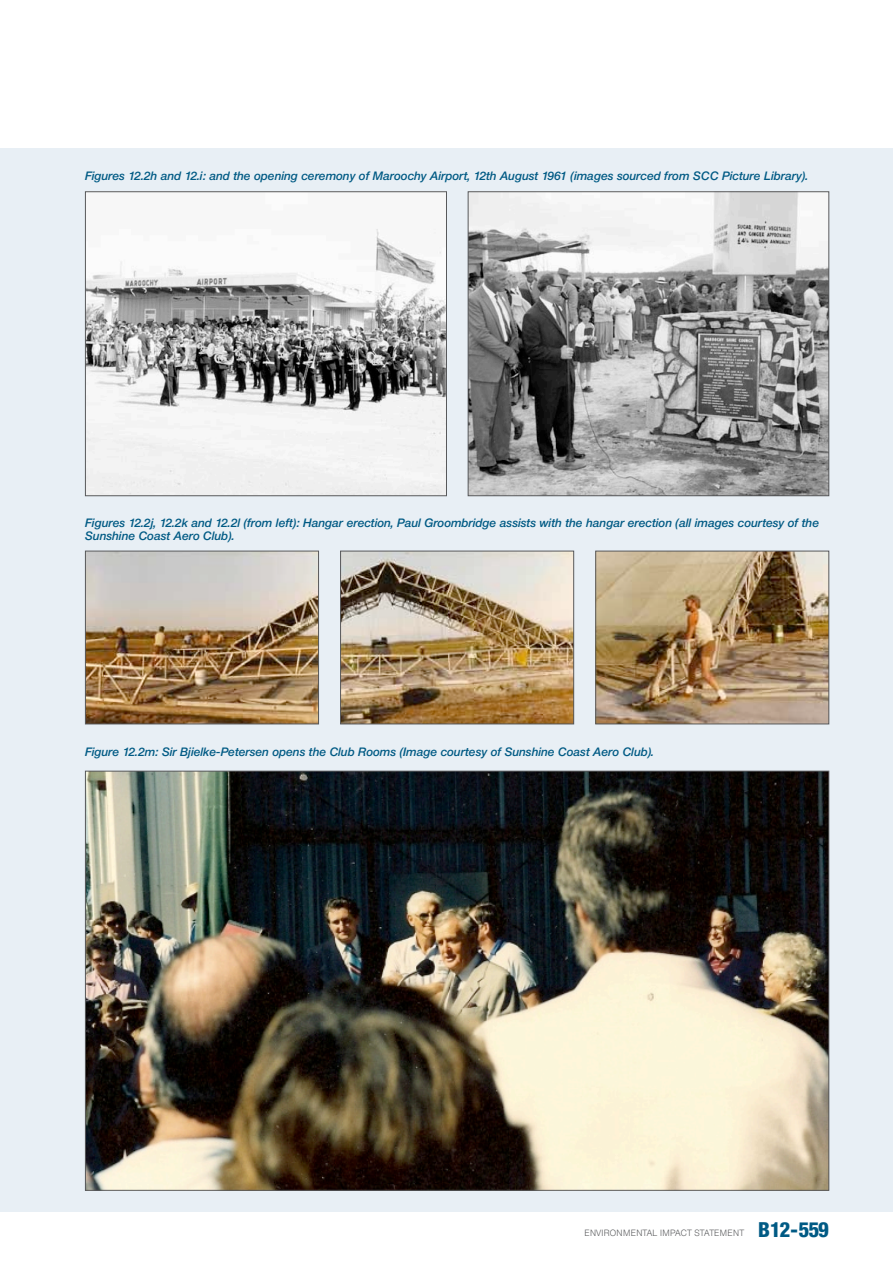
<style>
.page{position:relative;width:893px;height:1263px;background:#fff}
.page>*{position:absolute;margin:0;border:0;box-sizing:border-box;transform-origin:0 0}
.t1{font:800 21px "Neue Helvetica Condensed BQ";letter-spacing:-.05em;color:#005a84}
.t2{font:italic 500 12px/13.5px "Neue Helvetica BQ";color:#005a84}
.t3{font:300 9px "Neue Helvetica BQ";letter-spacing:.01em;color:#58595b;scale:.95 1}
</style>
<div class="page">
<div style="left:0;top:149px;width:893px;height:1063px;background:#e8eff5"></div>
<img style="left:87px;top:193px;width:358px;height:301px">
<div style="left:85px;top:191px;width:362px;height:305px;border:1px solid #58595b"></div>
<img style="left:470px;top:193px;width:357px;height:301px">
<div style="left:468px;top:191px;width:361px;height:305px;border:1px solid #58595b"></div>
<img style="left:87px;top:773px;width:740px;height:416px">
<img style="left:87px;top:553px;width:230px;height:169px">
<div style="left:85px;top:551px;width:234px;height:173px;border:1px solid #58595b"></div>
<img style="left:342px;top:553px;width:230px;height:169px">
<div style="left:340px;top:551px;width:234px;height:173px;border:1px solid #58595b"></div>
<img style="left:597px;top:553px;width:230px;height:169px">
<div style="left:595px;top:551px;width:234px;height:173px;border:1px solid #58595b"></div>
<p class="t2" style="left:85px;top:169px;width:725px">Figures 12.2h and 12.i: and the opening ceremony of Maroochy Airport, 12th August 1961 (images sourced from SCC Picture Library).</p>
<p class="t2" style="left:85px;top:516px;width:735px">Figures 12.2j, 12.2k and 12.2l (from left): Hangar erection, Paul Groombridge assists with the hangar erection (all images courtesy of the<br>Sunshine Coast Aero Club).</p>
<p class="t2" style="left:85px;top:745px;width:570px">Figure 12.2m: Sir Bjielke-Petersen opens the Club Rooms (Image courtesy of Sunshine Coast Aero Club).</p>
<p class="t3" style="left:584px;top:1227px;width:170px">ENVIRONMENTAL IMPACT STATEMENT</p>
<h1 class="t1" style="left:758px;top:1216px;width:73px">B12-559</h1>
</div>
